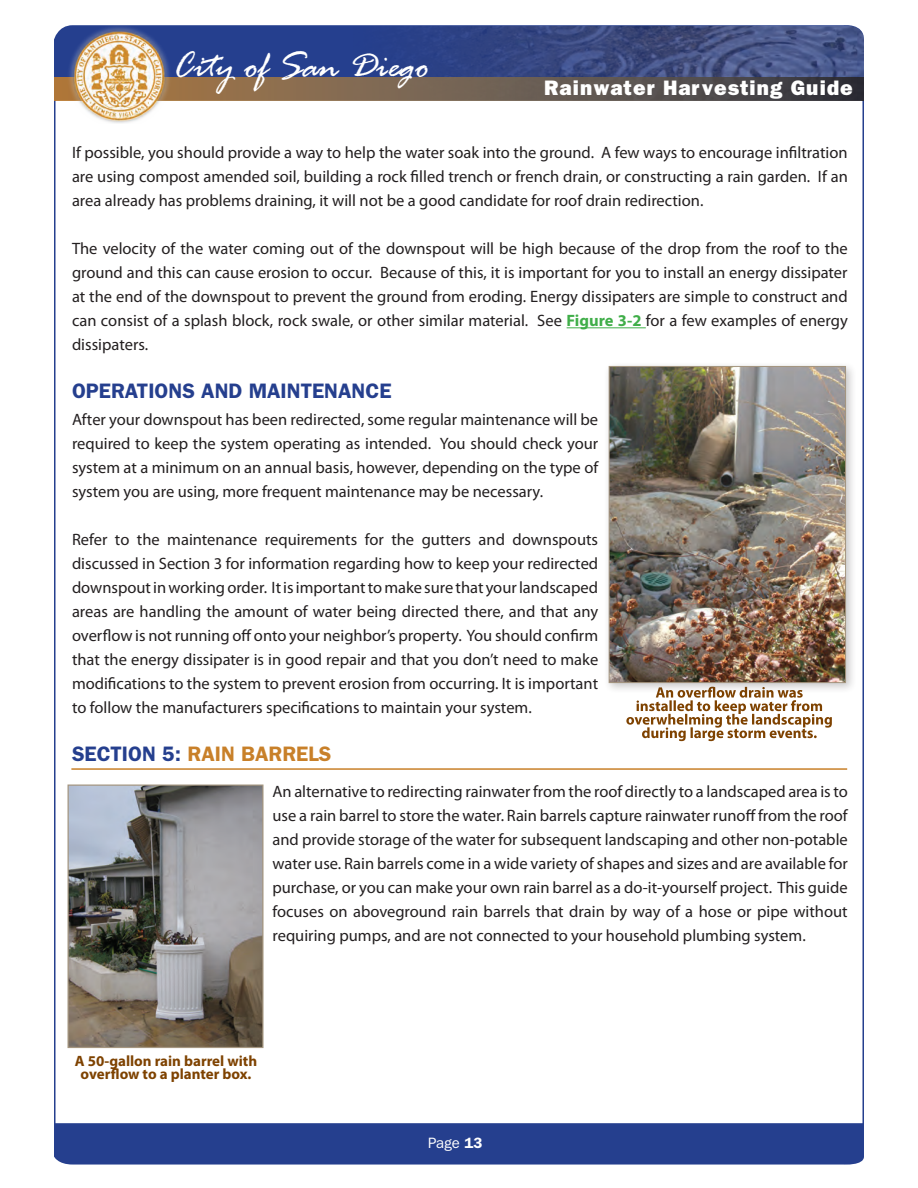
<style>
.page{position:relative;width:918px;height:1188px;background:#fff}
.page>*{position:absolute;margin:0;border:0;box-sizing:border-box;transform-origin:0 0}
.t1{font:italic 39.45px "Rage";color:#fff}
.t2{font:600 21px "ITC Franklin Gothic Std";color:#253f8e}
.t3{font:21px "ITC Franklin Gothic Std Hvy";letter-spacing:.05em;color:#fff}
.t4{font:600 21px "ITC Franklin Gothic Std";color:#c88029}
.t5{font:16.5px/24px "Myriad Pro";color:#231f20;text-align:justify}
.t6{font:700 15px/13.5px "Myriad Pro";color:#7e4200;text-align:center}
.t7{font:15px "ITC Franklin Gothic Std";color:#fff}
.s1{font-weight:700;color:#40ae49}
.s2{color:#253f8e}
.s3{font-weight:600}
</style>
<div class="page">
<svg style="left:54px;top:25px;width:799px;height:75px;background:#2b4490"></svg>
<img style="left:304px;top:26px;width:560px;height:74px">
<svg style="left:55px;top:77px;width:808px;height:23px;background:#6b5a4c"></svg>
<div style="left:54px;top:1123px;width:810px;height:42px;background:#253f8e"></div>
<img style="left:67px;top:25px;width:106px;height:98px">
<hr style="left:567px;top:327px;width:79px;height:1px;background:#40ae49">
<svg style="left:626px;top:694px;width:206px;height:47px"></svg>
<div style="left:603px;top:361px;width:254px;height:333px;background:#231f20;opacity:.25"></div>
<img style="left:611px;top:368px;width:233px;height:313px">
<div style="left:609px;top:366px;width:237px;height:317px;border:1px solid #a59680"></div>
<hr style="left:71px;top:768px;width:776px;height:2px;background:#c88029">
<img style="left:69px;top:787px;width:193px;height:259px">
<div style="left:67px;top:785px;width:197px;height:263px;border:1px solid #a59680"></div>
<h1 class="t1" style="left:172px;top:44px;width:259px">City of San Diego</h1>
<p class="t3" style="left:544px;top:76px;width:310px">Rainwater Harvesting Guide</p>
<p class="t5" style="left:72px;top:140px;width:777px">If possible, you should provide a way to help the water soak into the ground. A few ways to encourage infiltration are using compost amended soil, building a rock filled trench or french drain, or constructing a rain garden. If an area already has problems draining, it will not be a good candidate for roof drain redirection.</p>
<p class="t5" style="left:72px;top:236px;width:777px">The velocity of the water coming out of the downspout will be high because of the drop from the roof to the ground and this can cause erosion to occur. Because of this, it is important for you to install an energy dissipater at the end of the downspout to prevent the ground from eroding. Energy dissipaters are simple to construct and can consist of a splash block, rock swale, or other similar material. See <span class="s1">Figure 3-2</span> for a few examples of energy dissipaters.</p>
<p class="t2" style="left:72px;top:379px;width:27px">OPERATIONS</p>
<p class="t2" style="left:201px;top:379px;width:15px">AND</p>
<p class="t2" style="left:249px;top:379px;width:14px">MAINTENANCE</p>
<p class="t5" style="left:72px;top:407px;width:528px">After your downspout has been redirected, some regular maintenance will be required to keep the system operating as intended. You should check your system at a minimum on an annual basis, however, depending on the type of system you are using, more frequent maintenance may be necessary.</p>
<p class="t5" style="left:72px;top:527px;width:528px">Refer to the maintenance requirements for the gutters and downspouts discussed in Section 3 for information regarding how to keep your redirected downspout in working order. It is important to make sure that your landscaped areas are handling the amount of water being directed there, and that any overflow is not running off onto your neighbor’s property. You should confirm that the energy dissipater is in good repair and that you don’t need to make modifications to the system to prevent erosion from occurring. It is important to follow the manufacturers specifications to maintain your system.</p>
<p class="t2" style="left:72px;top:742px;width:26px">SECTION</p>
<p class="t4" style="left:162px;top:742px;width:51px"><span class="s2">5:</span> RAIN</p>
<p class="t4" style="left:241px;top:742px;width:28px">BARRELS</p>
<p class="t5" style="left:273px;top:779px;width:577px">An alternative to redirecting rainwater from the roof directly to a landscaped area is to use a rain barrel to store the water. Rain barrels capture rainwater runoff from the roof and provide storage of the water for subsequent landscaping and other non-potable water use. Rain barrels come in a wide variety of shapes and sizes and are available for purchase, or you can make your own rain barrel as a do-it-yourself project. This guide focuses on aboveground rain barrels that drain by way of a hose or pipe without requiring pumps, and are not connected to your household plumbing system.</p>
<p class="t6" style="left:75px;top:1053px;width:184px">A 50-gallon rain barrel with overflow to a planter box.</p>
<p class="t7" style="left:428px;top:1134px;width:56px">Page <span class="s3">13</span></p>
</div>
